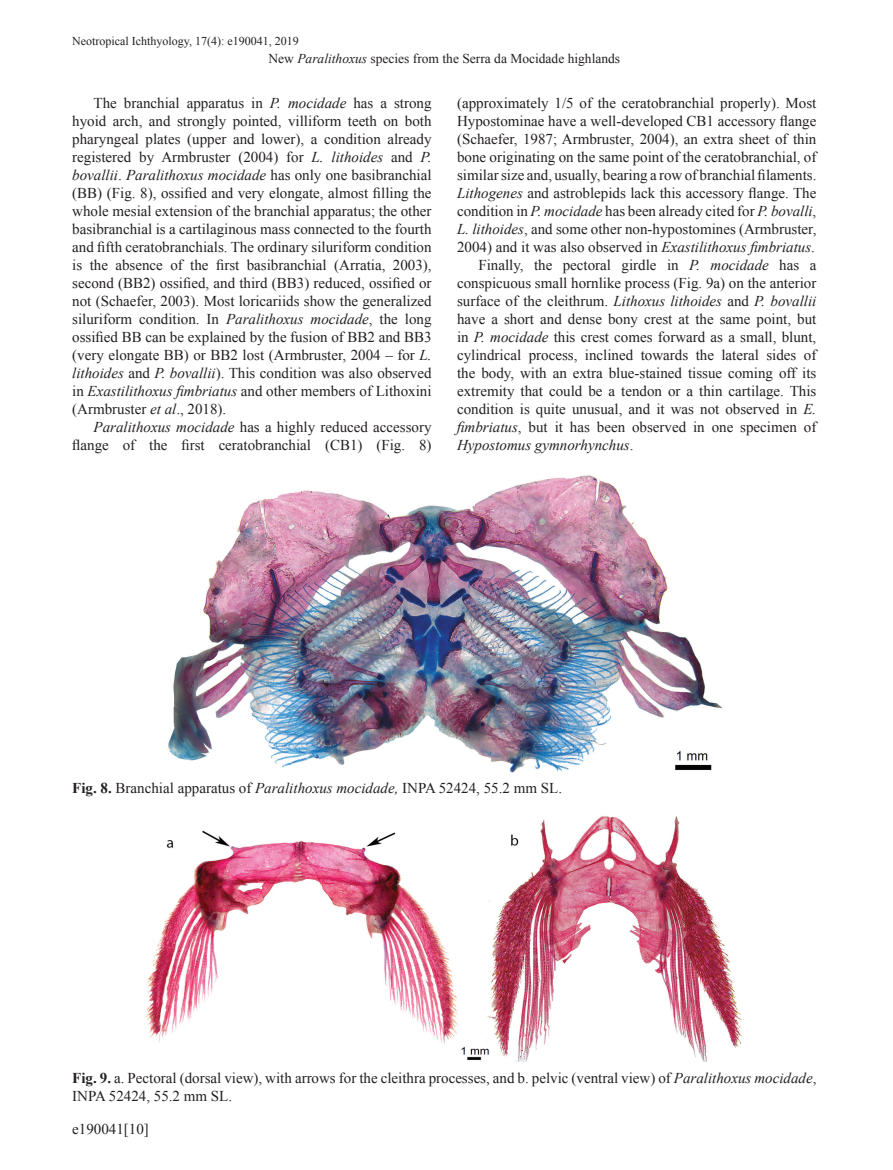
<style>
.page{position:relative;width:893px;height:1170px;background:#fff}
.page>*{position:absolute;margin:0;border:0;box-sizing:border-box;transform-origin:0 0}
.t1{font:15px/18px "Times New Roman";color:#231f20;text-align:justify}
.t2{font:italic 15px "Times New Roman";color:#231f20}
.t3{font:13.5px "Times New Roman";color:#231f20}
.t4{font:12px "Times New Roman";color:#231f20}
.s1{font-style:italic}
.s2{font-style:normal}
.s3{font-weight:700}
</style>
<div class="page">
<img style="left:168px;top:475px;width:554px;height:298px">
<img style="left:145px;top:816px;width:597px;height:246px">
<p class="t4" style="left:72px;top:33px;width:228px">Neotropical Ichthyology, 17(4): e190041, 2019</p>
<p class="t3" style="left:269px;top:49px;width:353px">New <span class="s1">Paralithoxus</span> species from the Serra da Mocidade highlands</p>
<p class="t1" style="left:72px;top:94px;width:361px;text-indent:21px">The branchial apparatus in <span class="s1">P. mocidade</span> has a strong hyoid arch, and strongly pointed, villiform teeth on both pharyngeal plates (upper and lower), a condition already registered by Armbruster (2004) for <span class="s1">L. lithoides</span> and <span class="s1">P. bovallii</span>. <span class="s1">Paralithoxus mocidade</span> has only one basibranchial (BB) (Fig. 8), ossified and very elongate, almost filling the whole mesial extension of the branchial apparatus; the other basibranchial is a cartilaginous mass connected to the fourth and fifth ceratobranchials. The ordinary siluriform condition is the absence of the first basibranchial (Arratia, 2003), second (BB2) ossified, and third (BB3) reduced, ossified or not (Schaefer, 2003). Most loricariids show the generalized siluriform condition. In <span class="s1">Paralithoxus mocidade</span>, the long ossified BB can be explained by the fusion of BB2 and BB3 (very elongate BB) or BB2 lost (Armbruster, 2004 – for <span class="s1">L. lithoides</span> and <span class="s1">P. bovallii</span>). This condition was also observed in <span class="s1">Exastilithoxus fimbriatus</span> and other members of Lithoxini (Armbruster <span class="s1">et al</span>., 2018).</p>
<p class="t1" style="left:72px;top:418px;width:361px;text-align:right"><span class="s1">Paralithoxus mocidade</span> has a highly reduced accessory flange of the first ceratobranchial (CB1) (Fig. 8)</p>
<p class="t1" style="left:457px;top:94px;width:361px">(approximately 1/5 of the ceratobranchial properly). Most</p>
<p class="t1" style="left:457px;top:112px;width:361px">Hypostominae have a well-developed CB1 accessory flange</p>
<p class="t1" style="left:457px;top:130px;width:361px">(Schaefer, 1987; Armbruster, 2004), an extra sheet of thin</p>
<p class="t1" style="left:457px;top:148px;width:361px">bone originating on the same point of the ceratobranchial, of</p>
<p class="t1" style="left:457px;top:166px;width:361px">similar size and, usually, bearing a row of branchial filaments.</p>
<p class="t1" style="left:457px;top:184px;width:361px"><span class="s1">Lithogenes</span> and astroblepids lack this accessory flange. The</p>
<p class="t1" style="left:457px;top:202px;width:361px">condition in <span class="s1">P. mocidade</span> has been already cited for <span class="s1">P. bovalli</span>,</p>
<p class="t1" style="left:457px;top:220px;width:361px"><span class="s1">L. lithoides</span>, and some other non-hypostomines (Armbruster,</p>
<p class="t1" style="left:457px;top:238px;width:359px">2004) and it was also observed in <span class="s1">Exastilithoxus fimbriatus</span>.</p>
<p class="t1" style="left:478px;top:256px;width:340px">Finally, the pectoral girdle in <span class="s1">P. mocidade</span> has a</p>
<p class="t1" style="left:457px;top:274px;width:361px">conspicuous small hornlike process (Fig. 9a) on the anterior</p>
<p class="t2" style="left:457px;top:291px;width:361px"><span class="s2">surface of the cleithrum.</span> Lithoxus lithoides <span class="s2">and</span> P. bovallii</p>
<p class="t1" style="left:457px;top:310px;width:361px">have a short and dense bony crest at the same point, but</p>
<p class="t1" style="left:457px;top:328px;width:361px">in <span class="s1">P. mocidade</span> this crest comes forward as a small, blunt,</p>
<p class="t1" style="left:457px;top:346px;width:361px">cylindrical process, inclined towards the lateral sides of</p>
<p class="t1" style="left:457px;top:364px;width:361px">the body, with an extra blue-stained tissue coming off its</p>
<p class="t1" style="left:457px;top:382px;width:361px">extremity that could be a tendon or a thin cartilage. This</p>
<p class="t1" style="left:457px;top:400px;width:361px">condition is quite unusual, and it was not observed in <span class="s1">E.</span></p>
<p class="t1" style="left:457px;top:418px;width:361px"><span class="s1">fimbriatus</span>, but it has been observed in one specimen of</p>
<p class="t2" style="left:457px;top:435px;width:178px">Hypostomus gymnorhynchus<span class="s2">.</span></p>
<p class="t1" style="left:72px;top:779px;width:491px"><span class="s3">Fig. 8.</span> Branchial apparatus of <span class="s1">Paralithoxus mocidade,</span> INPA 52424, 55.2 mm SL.</p>
<p class="t1" style="left:72px;top:1068px;width:746px"><span class="s3">Fig. 9.</span> a. Pectoral (dorsal view), with arrows for the cleithra processes, and b. pelvic (ventral view) of <span class="s1">Paralithoxus mocidade</span>,<br>INPA 52424, 55.2 mm SL.</p>
<p class="t1" style="left:72px;top:1119px;width:78px">e190041[10]</p>
</div>
